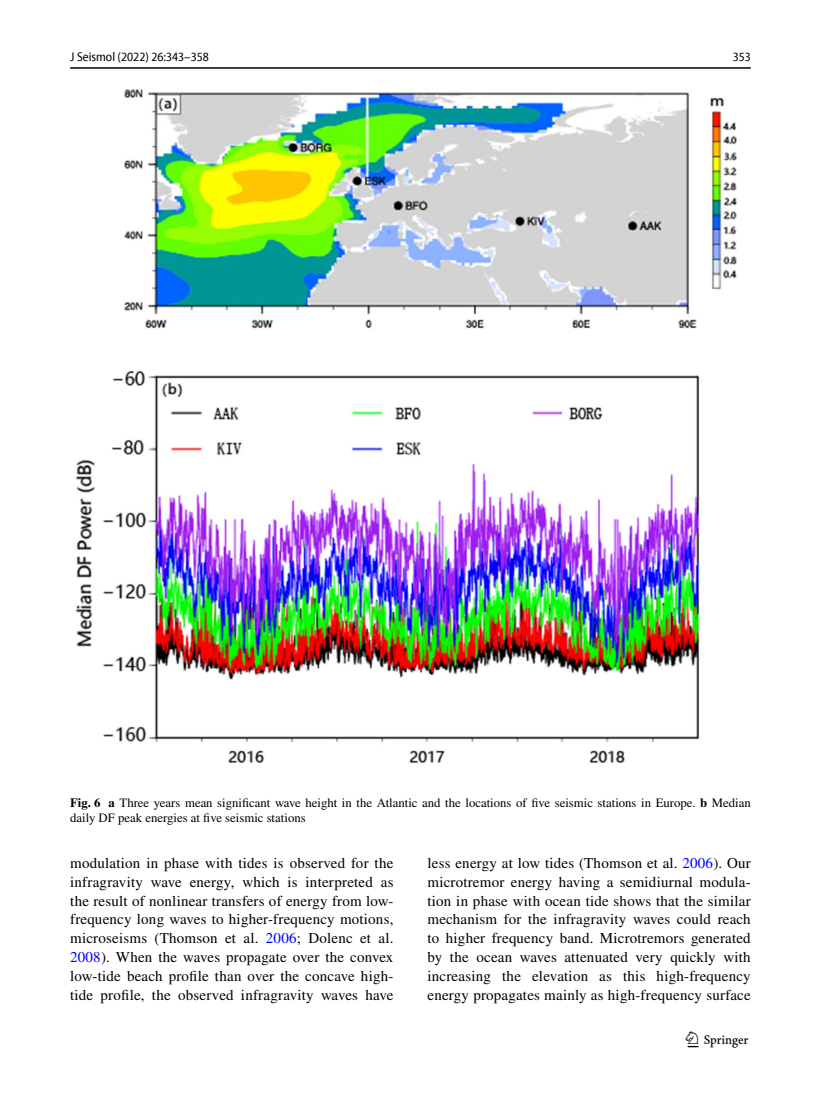
<style>
.page{position:relative;width:821px;height:1106px;background:#fff}
.page>*{position:absolute;margin:0;border:0;box-sizing:border-box;transform-origin:0 0}
.t1{font:22.5px "Springnew Regular 3";color:#000}
.t2{font:15px/18.8px "STIX";letter-spacing:.015em;color:#000;text-align:justify}
.t3{font:12.75px/15px "STIX";color:#000}
.t4{font:semi-condensed 12.75px "Myriad Pro Unic";color:#000}
.s1{font-weight:700}
.s2{color:#00f}
</style>
<div class="page">
<hr style="left:70px;top:67px;width:680px;height:2px;background:#000">
<img style="left:75px;top:89px;width:662px;height:674px">
<p class="t4" style="left:70px;top:52px;width:140px">J Seismol (2022) 26:343–358</p>
<p class="t4" style="left:732px;top:52px;width:20px">353</p>
<p class="t3" style="left:70px;top:795px;width:682px"><span class="s1">Fig. 6 a</span> Three years mean significant wave height in the Atlantic and the locations of five seismic stations in Europe. <span class="s1">b</span> Median daily DF peak energies at five seismic stations</p>
<p class="t2" style="left:70px;top:854px;width:325px">modulation in phase with tides is observed for the infragravity wave energy, which is interpreted as the result of nonlinear transfers of energy from low&shy;frequency long waves to higher-frequency motions, microseisms (Thomson et al. <span class="s2">2006</span>; Dolenc et al.<br><span class="s2">2008</span>). When the waves propagate over the convex low-tide beach profile than over the concave high&shy;tide profile, the observed infragravity waves have</p>
<p class="t2" style="left:427px;top:854px;width:325px">less energy at low tides (Thomson et al. <span class="s2">2006</span>). Our microtremor energy having a semidiurnal modula&shy;tion in phase with ocean tide shows that the similar mechanism for the infragravity waves could reach to higher frequency band. Microtremors generated by the ocean waves attenuated very quickly with increasing the elevation as this high-frequency energy propagates mainly as high-frequency surface</p>
<h1 class="t1" style="left:687px;top:1031px;width:62px">1 3</h1>
</div>
